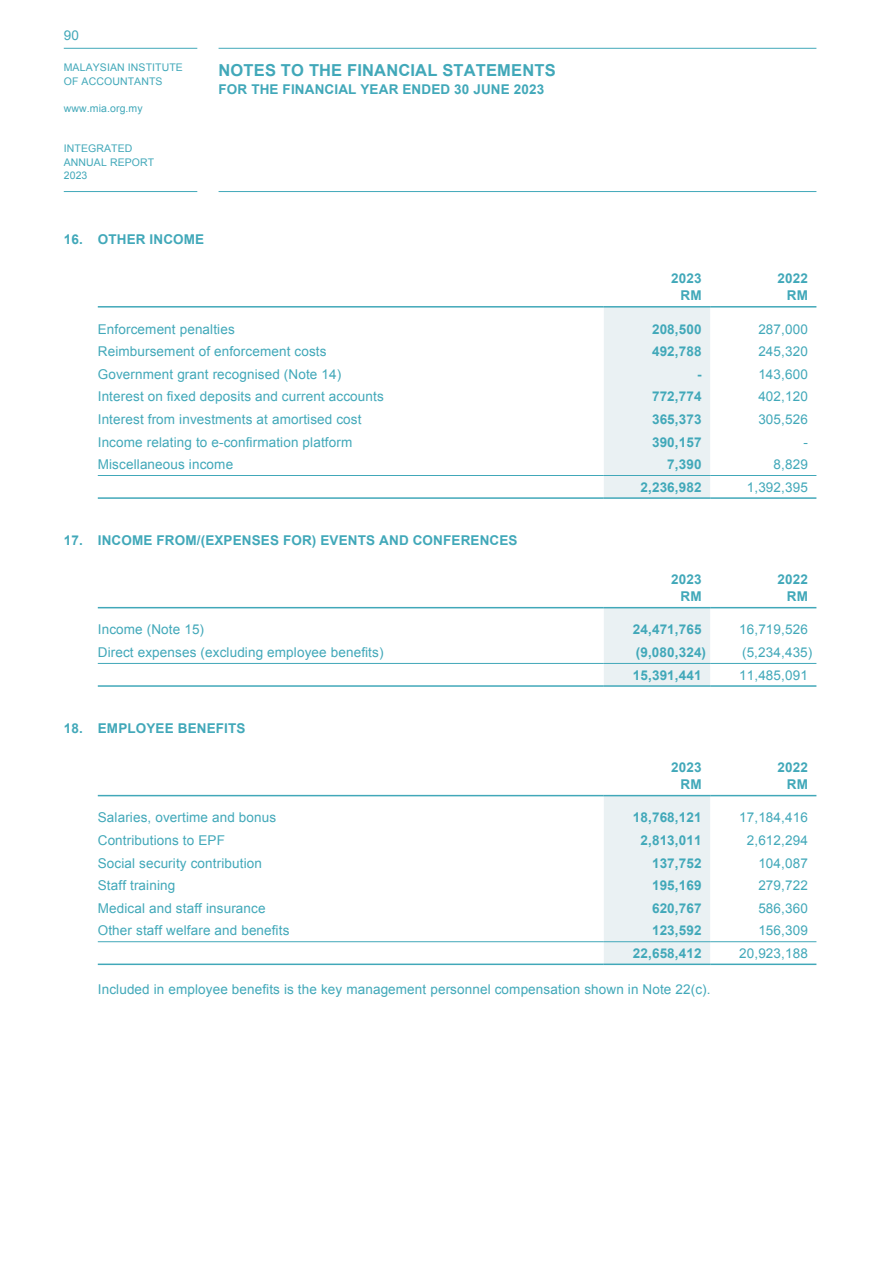
<style>
.page{position:relative;width:893px;height:1263px;background:#fff}
.page>*{position:absolute;margin:0;border:0;box-sizing:border-box;transform-origin:0 0}
.t1{font:700 16.5px "Arial";letter-spacing:.01em;color:#41a8b9}
.t2{font:13.5px "Arial";letter-spacing:.01em;color:#41a8b9}
.t3{font:700 13.5px/17.2px "Arial";letter-spacing:.01em;color:#41a8b9;text-align:right}
.t4{font:10.5px/13.5px "Arial";letter-spacing:.01em;color:#41a8b9}
</style>
<div class="page">
<hr style="left:64px;top:48px;width:133px;height:1px;background:#41a8b9">
<hr style="left:64px;top:191px;width:133px;height:1px;background:#41a8b9">
<hr style="left:219px;top:48px;width:597px;height:1px;background:#41a8b9">
<hr style="left:219px;top:191px;width:597px;height:1px;background:#41a8b9">
<div style="left:604px;top:308px;width:106px;height:189px;background:#eaf1f3"></div>
<hr style="left:98px;top:306px;width:506px;height:2px;background:#41a8b9">
<hr style="left:604px;top:306px;width:106px;height:2px;background:#41a8b9">
<hr style="left:710px;top:306px;width:106px;height:2px;background:#41a8b9">
<hr style="left:98px;top:475px;width:506px;height:1px;background:#41a8b9">
<hr style="left:604px;top:475px;width:106px;height:1px;background:#41a8b9">
<hr style="left:710px;top:475px;width:106px;height:1px;background:#41a8b9">
<hr style="left:98px;top:497px;width:506px;height:2px;background:#41a8b9">
<hr style="left:604px;top:497px;width:106px;height:2px;background:#41a8b9">
<hr style="left:710px;top:497px;width:106px;height:2px;background:#41a8b9">
<div style="left:604px;top:608px;width:106px;height:77px;background:#eaf1f3"></div>
<hr style="left:98px;top:607px;width:506px;height:1px;background:#41a8b9">
<hr style="left:604px;top:607px;width:106px;height:1px;background:#41a8b9">
<hr style="left:710px;top:607px;width:106px;height:1px;background:#41a8b9">
<hr style="left:98px;top:663px;width:506px;height:1px;background:#41a8b9">
<hr style="left:604px;top:663px;width:106px;height:1px;background:#41a8b9">
<hr style="left:710px;top:663px;width:106px;height:1px;background:#41a8b9">
<hr style="left:98px;top:685px;width:506px;height:2px;background:#41a8b9">
<hr style="left:604px;top:685px;width:106px;height:2px;background:#41a8b9">
<hr style="left:710px;top:685px;width:106px;height:2px;background:#41a8b9">
<div style="left:604px;top:796px;width:106px;height:167px;background:#eaf1f3"></div>
<hr style="left:98px;top:941px;width:506px;height:1px;background:#41a8b9">
<hr style="left:604px;top:941px;width:106px;height:1px;background:#41a8b9">
<hr style="left:710px;top:941px;width:106px;height:1px;background:#41a8b9">
<hr style="left:98px;top:963px;width:506px;height:2px;background:#41a8b9">
<hr style="left:604px;top:963px;width:106px;height:2px;background:#41a8b9">
<hr style="left:710px;top:963px;width:106px;height:2px;background:#41a8b9">
<hr style="left:98px;top:795px;width:506px;height:1px;background:#41a8b9">
<hr style="left:604px;top:795px;width:106px;height:1px;background:#41a8b9">
<hr style="left:710px;top:795px;width:106px;height:1px;background:#41a8b9">
<p class="t2" style="left:64px;top:26px;width:17px">90</p>
<p class="t4" style="left:64px;top:61px;width:121px">MALAYSIAN INSTITUTE<br>OF ACCOUNTANTS</p>
<p class="t4" style="left:64px;top:102px;width:80px">www.mia.org.my</p>
<p class="t4" style="left:64px;top:142px;width:92px">INTEGRATED<br>ANNUAL REPORT<br>2023</p>
<p class="t1" style="left:219px;top:59px;width:339px">NOTES TO THE FINANCIAL STATEMENTS</p>
<p class="t3" style="left:219px;top:81px;width:327px">FOR THE FINANCIAL YEAR ENDED 30 JUNE 2023</p>
<p class="t3" style="left:64px;top:231px;width:142px">16. OTHER INCOME</p>
<p class="t3" style="left:671px;top:270px;width:32px">2023<br>RM</p>
<p class="t3" style="left:777px;top:270px;width:32px">2022<br>RM</p>
<p class="t2" style="left:98px;top:320px;width:139px">Enforcement penalties</p>
<p class="t3" style="left:652px;top:321px;width:51px">208,500</p>
<p class="t2" style="left:758px;top:320px;width:51px">287,000</p>
<p class="t2" style="left:98px;top:343px;width:230px">Reimbursement of enforcement costs</p>
<p class="t3" style="left:652px;top:343px;width:51px">492,788</p>
<p class="t2" style="left:758px;top:343px;width:51px">245,320</p>
<p class="t2" style="left:98px;top:365px;width:245px">Government grant recognised (Note 14)</p>
<p class="t3" style="left:697px;top:366px;width:6px">-</p>
<p class="t2" style="left:758px;top:365px;width:51px">143,600</p>
<p class="t2" style="left:98px;top:388px;width:287px">Interest on fixed deposits and current accounts</p>
<p class="t3" style="left:652px;top:388px;width:51px">772,774</p>
<p class="t2" style="left:758px;top:388px;width:51px">402,120</p>
<p class="t2" style="left:98px;top:410px;width:265px">Interest from investments at amortised cost</p>
<p class="t3" style="left:652px;top:411px;width:51px">365,373</p>
<p class="t2" style="left:758px;top:410px;width:51px">305,526</p>
<p class="t2" style="left:98px;top:433px;width:256px">Income relating to e-confirmation platform</p>
<p class="t3" style="left:652px;top:434px;width:51px">390,157</p>
<p class="t2" style="left:803px;top:433px;width:6px">-</p>
<p class="t2" style="left:98px;top:455px;width:137px">Miscellaneous income</p>
<p class="t3" style="left:667px;top:456px;width:36px">7,390</p>
<p class="t2" style="left:774px;top:455px;width:36px">8,829</p>
<p class="t3" style="left:640px;top:479px;width:63px">2,236,982</p>
<p class="t2" style="left:747px;top:478px;width:63px">1,392,395</p>
<p class="t3" style="left:64px;top:532px;width:455px">17. INCOME FROM/(EXPENSES FOR) EVENTS AND CONFERENCES</p>
<p class="t3" style="left:671px;top:571px;width:32px">2023<br>RM</p>
<p class="t3" style="left:777px;top:571px;width:32px">2022<br>RM</p>
<p class="t2" style="left:98px;top:621px;width:108px">Income (Note 15)</p>
<p class="t3" style="left:633px;top:621px;width:70px">24,471,765</p>
<p class="t2" style="left:739px;top:621px;width:70px">16,719,526</p>
<p class="t2" style="left:98px;top:643px;width:287px">Direct expenses (excluding employee benefits)</p>
<p class="t3" style="left:636px;top:644px;width:72px">(9,080,324)</p>
<p class="t2" style="left:742px;top:643px;width:72px">(5,234,435)</p>
<p class="t3" style="left:633px;top:667px;width:70px">15,391,441</p>
<p class="t2" style="left:739px;top:666px;width:70px">11,485,091</p>
<p class="t3" style="left:64px;top:720px;width:183px">18. EMPLOYEE BENEFITS</p>
<p class="t3" style="left:671px;top:759px;width:32px">2023<br>RM</p>
<p class="t3" style="left:777px;top:759px;width:32px">2022<br>RM</p>
<p class="t2" style="left:98px;top:809px;width:180px">Salaries, overtime and bonus</p>
<p class="t3" style="left:633px;top:809px;width:70px">18,768,121</p>
<p class="t2" style="left:739px;top:809px;width:70px">17,184,416</p>
<p class="t2" style="left:98px;top:831px;width:129px">Contributions to EPF</p>
<p class="t3" style="left:640px;top:832px;width:63px">2,813,011</p>
<p class="t2" style="left:747px;top:831px;width:63px">2,612,294</p>
<p class="t2" style="left:98px;top:854px;width:166px">Social security contribution</p>
<p class="t3" style="left:652px;top:855px;width:51px">137,752</p>
<p class="t2" style="left:758px;top:854px;width:51px">104,087</p>
<p class="t2" style="left:98px;top:876px;width:79px">Staff training</p>
<p class="t3" style="left:652px;top:877px;width:51px">195,169</p>
<p class="t2" style="left:758px;top:876px;width:51px">279,722</p>
<p class="t2" style="left:98px;top:899px;width:169px">Medical and staff insurance</p>
<p class="t3" style="left:652px;top:900px;width:51px">620,767</p>
<p class="t2" style="left:758px;top:899px;width:51px">586,360</p>
<p class="t2" style="left:98px;top:922px;width:193px">Other staff welfare and benefits</p>
<p class="t3" style="left:652px;top:922px;width:51px">123,592</p>
<p class="t2" style="left:758px;top:922px;width:51px">156,309</p>
<p class="t3" style="left:633px;top:945px;width:70px">22,658,412</p>
<p class="t2" style="left:739px;top:944px;width:70px">20,923,188</p>
<p class="t2" style="left:98px;top:980px;width:614px">Included in employee benefits is the key management personnel compensation shown in Note 22(c).</p>
</div>
